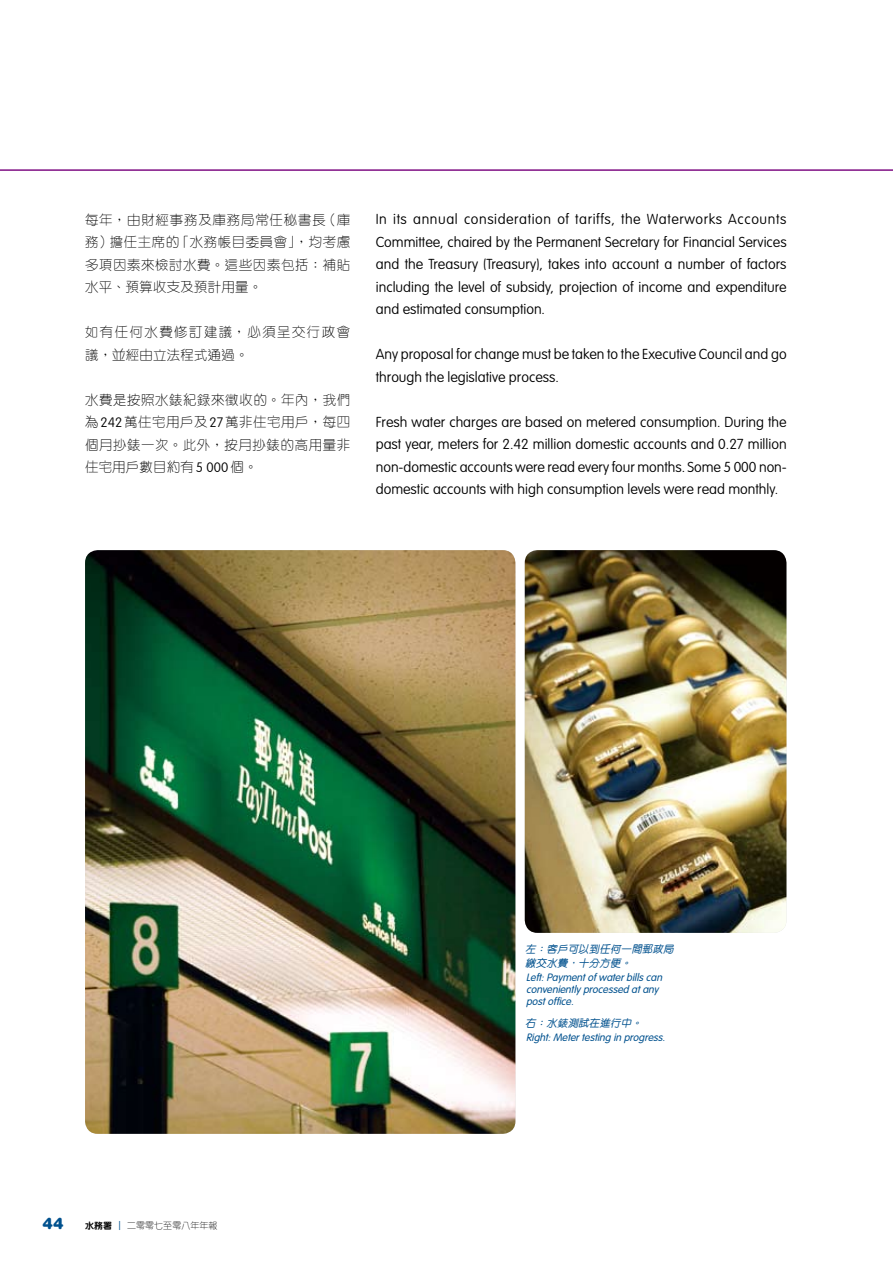
<style>
.page{position:relative;width:893px;height:1263px;background:#fff}
.page>*{position:absolute;margin:0;border:0;box-sizing:border-box;transform-origin:0 0}
.t1{font:900 15.75px "Helvetica Rounded LT Std";color:#00518e}
.t2{font:100 14.25px/22.5px "VAG Rounded Std";color:#000;text-align:justify}
.t3{font:300 13.5px/22.5px "M Yuen HK";letter-spacing:.04em;color:#000;text-align:justify}
.t4{font:300 13.5px/22.5px "M Yuen HK";letter-spacing:.1em;color:#000}
.t5{font:italic 300 10.5px/12px "VAG Rounded Std";color:#00518e}
.t6{font:italic 500 10.5px/13.5px "M Yuen HK";color:#00518e}
.t7{font:300 9px "M Yuen HK";letter-spacing:.005em;color:#000}
.t8{font:800 9px "M Yuen HK";color:#000}
.t9{font:800 9px "M Hei HK";color:#00518e}
.s1{font-family:"VAG Rounded Std";font-weight:100}
</style>
<div class="page">
<hr style="left:0;top:169px;width:893px;height:2px;background:#7f1084">
<img style="left:85px;top:550px;width:430px;height:584px;border-radius:13px">
<img style="left:525px;top:550px;width:261px;height:383px;border-radius:13px">
<p class="t3" style="left:85px;top:208px;width:267px">每年，由財經事務及庫務局常任秘書長（庫務）擔任主席的「水務帳目委員會」，均考慮多項因素來檢討水費。這些因素包括：補貼水平、預算收支及預計用量。</p>
<p class="t4" style="left:85px;top:320px;width:267px">如有任何水費修訂建議，必須呈交行政會議，並經由立法程式通過。</p>
<p class="t3" style="left:85px;top:388px;width:267px">水費是按照水錶紀錄來徵收的。年內，我們為<span class="s1">242</span>萬住宅用戶及<span class="s1">27</span>萬非住宅用戶，每四個月抄錶一次。此外，按月抄錶的高用量非住宅用戶數目約有<span class="s1">5 000</span>個。</p>
<p class="t2" style="left:376px;top:209px;width:412px">In its annual consideration of tariffs, the Waterworks Accounts Committee, chaired by the Permanent Secretary for Financial Services and the Treasury (Treasury), takes into account a number of factors including the level of subsidy, projection of income and expenditure and estimated consumption.</p>
<p class="t2" style="left:376px;top:344px;width:412px">Any proposal for change must be taken to the Executive Council and go through the legislative process.</p>
<p class="t2" style="left:376px;top:411px;width:413px">Fresh water charges are based on metered consumption. During the past year, meters for 2.42 million domestic accounts and 0.27 million non-domestic accounts were read every four months. Some 5 000 non&shy;domestic accounts with high consumption levels were read monthly.</p>
<p class="t1" style="left:43px;top:1213px;width:23px">44</p>
<p class="t8" style="left:85px;top:1218px;width:29px">水務署</p>
<p class="t9" style="left:114px;top:1229px;width:11px;rotate:-90deg">–</p>
<p class="t7" style="left:127px;top:1219px;width:92px">二零零七至零八年年報</p>
<p class="t6" style="left:525px;top:942px;width:153px">左：客戶可以到任何一間郵政局繳交水費，十分方便。</p>
<p class="t5" style="left:526px;top:972px;width:140px">Left:Paymentofwaterbillscan convenientlyprocessed atany postoffice.</p>
<p class="t6" style="left:525px;top:1016px;width:121px">右：水錶測試在進行中。</p>
<p class="t5" style="left:526px;top:1032px;width:143px">Right:Metertesting in progress.</p>
</div>
